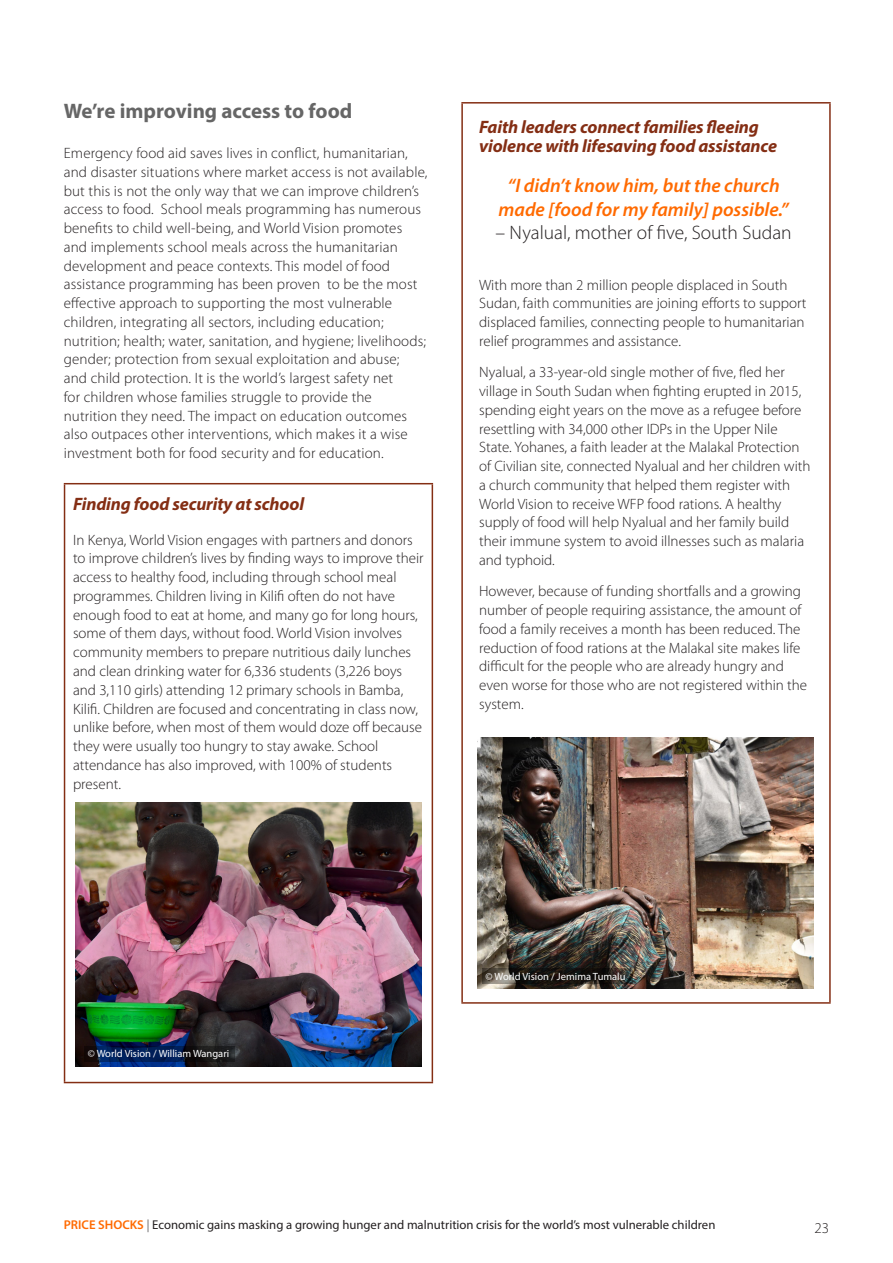
<style>
.page{position:relative;width:893px;height:1263px;background:#fff}
.page>*{position:absolute;margin:0;border:0;box-sizing:border-box;transform-origin:0 0}
.heading_2{font:700 21px "Myriad Pro";color:#666}
.t1{font:italic 600 19.5px/23.4px "Myriad Pro";color:#ff6a00;text-align:center}
.t2{font:300 19.5px "Myriad Pro";color:#231f20}
.heading_4{font:italic 700 18px/18.8px "Myriad Pro";letter-spacing:-.01em;color:#842e14}
.t3{font:300 15px/18.8px "Myriad Pro";color:#231f20}
.t4{font:12.75px "Myriad Pro";color:#231f20}
.t5{font:10.5px "Myriad Pro";color:#fff}
.s1{font-weight:600;color:#ff6a00}
.s2{font-weight:300}
</style>
<div class="page">
<hr style="left:64px;top:483px;width:369px;height:1px;background:#842e14">
<hr style="left:64px;top:484px;width:1px;height:598px;background:#842e14">
<hr style="left:432px;top:484px;width:1px;height:598px;background:#842e14">
<hr style="left:64px;top:1082px;width:369px;height:1px;background:#842e14">
<hr style="left:461px;top:102px;width:370px;height:2px;background:#842e14">
<hr style="left:461px;top:104px;width:2px;height:898px;background:#842e14">
<hr style="left:829px;top:104px;width:2px;height:898px;background:#842e14">
<hr style="left:461px;top:1002px;width:370px;height:2px;background:#842e14">
<img style="left:75px;top:802px;width:346px;height:265px">
<svg style="left:85px;top:1046px;width:150px;height:15px;background:#0a1a3a"></svg>
<img style="left:477px;top:738px;width:337px;height:250px">
<svg style="left:483px;top:968px;width:150px;height:16px;background:#2c2923"></svg>
<p class="heading_2" style="left:64px;top:97px;width:290px">We’re improving access to food</p>
<p class="t3" style="left:64px;top:144px;width:365px">Emergency food aid saves lives in conflict, humanitarian, and disaster situations where market access is not available, but this is not the only way that we can improve children’s access to food. School meals programming has numerous benefits to child well-being, and World Vision promotes and implements school meals across the humanitarian development and peace contexts. This model of food assistance programming has been proven to be the most effective approach to supporting the most vulnerable children, integrating all sectors, including education; nutrition; health; water, sanitation, and hygiene; livelihoods; gender; protection from sexual exploitation and abuse;<br>and child protection. It is the world’s largest safety net<br>for children whose families struggle to provide the nutrition they need. The impact on education outcomes also outpaces other interventions, which makes it a wise investment both for food security and for education.</p>
<p class="heading_4" style="left:73px;top:494px;width:233px">Finding food security at school</p>
<p class="t3" style="left:73px;top:530px;width:352px">In Kenya, World Vision engages with partners and donors to improve children’s lives by finding ways to improve their access to healthy food, including through school meal programmes. Children living in Kilifi often do not have enough food to eat at home, and many go for long hours, some of them days, without food. World Vision involves community members to prepare nutritious daily lunches and clean drinking water for 6,336 students (3,226 boys and 3,110 girls) attending 12 primary schools in Bamba, Kilifi. Children are focused and concentrating in class now, unlike before, when most of them would doze off because they were usually too hungry to stay awake. School attendance has also improved, with 100% of students present.</p>
<p class="heading_4" style="left:479px;top:117px;width:299px">Faith leaders connect families fleeing violence with lifesaving food assistance</p>
<p class="t1" style="left:498px;top:174px;width:292px">“I didn’t know him, but the church made [food for my family] possible.”</p>
<p class="t2" style="left:496px;top:221px;width:298px">– Nyalual, mother of five, South Sudan</p>
<p class="t3" style="left:479px;top:275px;width:329px">With more than 2 million people displaced in South Sudan, faith communities are joining efforts to support displaced families, connecting people to humanitarian relief programmes and assistance.</p>
<p class="t3" style="left:479px;top:363px;width:333px">Nyalual, a 33-year-old single mother of five, fled her village in South Sudan when fighting erupted in 2015, spending eight years on the move as a refugee before resettling with 34,000 other IDPs in the Upper Nile State. Yohanes, a faith leader at the Malakal Protection of Civilian site, connected Nyalual and her children with a church community that helped them register with World Vision to receive WFP food rations. A healthy supply of food will help Nyalual and her family build their immune system to avoid illnesses such as malaria and typhoid.</p>
<p class="t3" style="left:479px;top:582px;width:329px">However, because of funding shortfalls and a growing number of people requiring assistance, the amount of food a family receives a month has been reduced. The reduction of food rations at the Malakal site makes life difficult for the people who are already hungry and even worse for those who are not registered within the system.</p>
<p class="t5" style="left:88px;top:1047px;width:143px">© World Vision / William Wangari</p>
<p class="t5" style="left:486px;top:970px;width:141px">© World Vision / Jemima Tumalu</p>
<p class="t4" style="left:64px;top:1217px;width:653px"><span class="s1">PRICE SHOCKS</span> <span class="s2">|</span> Economic gains masking a growing hunger and malnutrition crisis for the world’s most vulnerable children</p>
<p class="t3" style="left:814px;top:1218px;width:16px">23</p>
</div>
